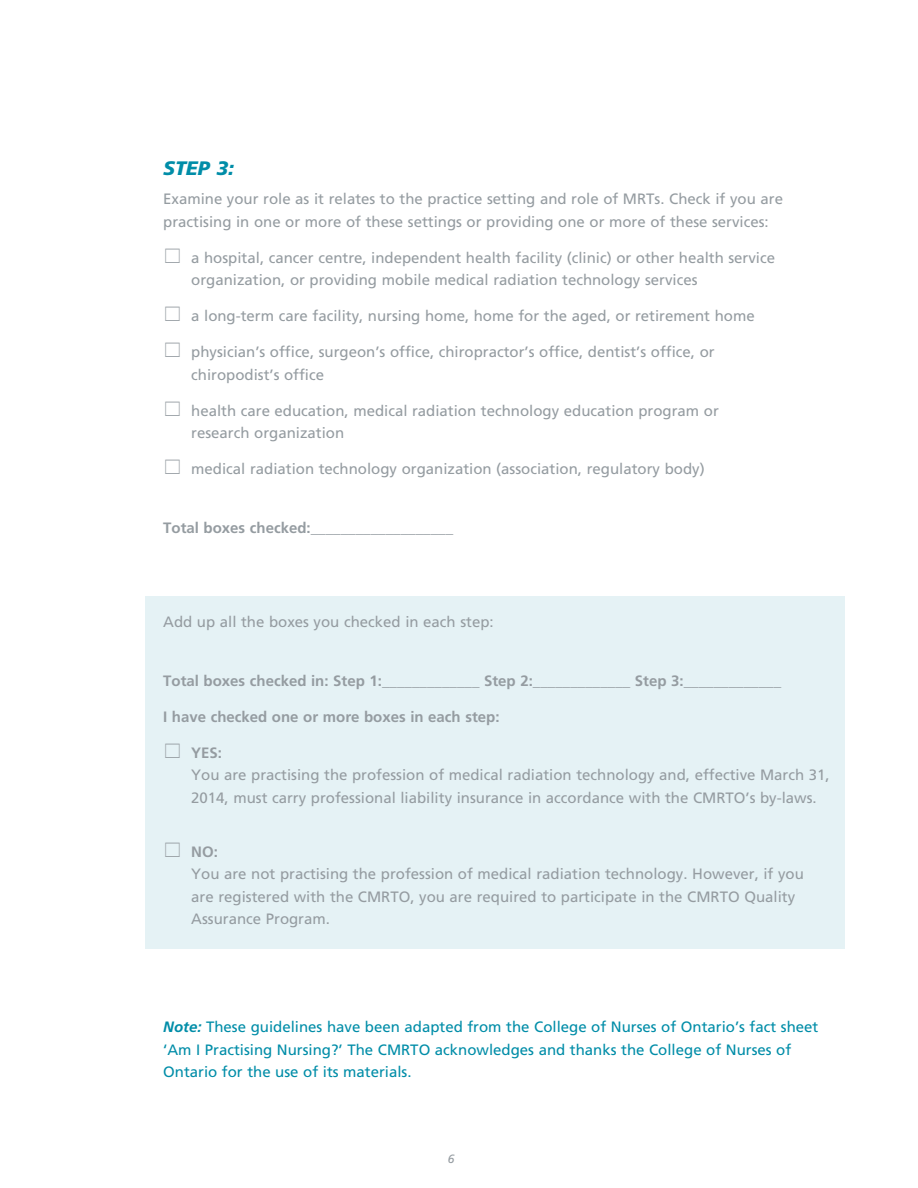
<style>
.page{position:relative;width:918px;height:1188px;background:#fff}
.page>*{position:absolute;margin:0;border:0;box-sizing:border-box;transform-origin:0 0}
.SuBs{font:italic 900 19.5px "Frutiger";color:#008da8}
.Body_Copy{font:15px/22.5px "Frutiger";color:#959ca1}
.Body_Copy-2{font:15px/22.5px "Frutiger";color:#008da8}
.Body_Copy-3{font:700 15px "Frutiger";color:#959ca1}
.t1{font:italic 12px "Frutiger";color:#959ca1}
.s1{font-weight:700}
.s2{font-weight:700;font-style:italic}
</style>
<div class="page">
<div style="left:145px;top:596px;width:700px;height:352px;background:#e5f2f5"></div>
<p class="SuBs" style="left:163px;top:157px;width:73px">STEP 3:</p>
<p class="Body_Copy" style="left:163px;top:188px;width:621px">Examine your role as it relates to the practice setting and role of MRTs. Check if you are practising in one or more of these settings or providing one or more of these services:</p>
<p class="Body_Copy" style="left:191px;top:247px;width:585px">a hospital, cancer centre, independent health facility (clinic) or other health service organization, or providing mobile medical radiation technology services</p>
<p class="Body_Copy" style="left:191px;top:305px;width:565px">a long-term care facility, nursing home, home for the aged, or retirement home</p>
<p class="Body_Copy" style="left:191px;top:341px;width:525px">physician’s office, surgeon’s office, chiropractor’s office, dentist’s office, or chiropodist’s office</p>
<p class="Body_Copy" style="left:191px;top:400px;width:529px">health care education, medical radiation technology education program or research organization</p>
<p class="Body_Copy" style="left:191px;top:458px;width:515px">medical radiation technology organization (association, regulatory body)</p>
<p class="Body_Copy" style="left:163px;top:517px;width:292px"><span class="s1">Total boxes checked:</span>___________________</p>
<p class="Body_Copy" style="left:163px;top:611px;width:332px">Add up all the boxes you checked in each step:</p>
<p class="Body_Copy" style="left:163px;top:670px;width:620px"><span class="s1">Total boxes checked in: Step 1:</span>_____________ <span class="s1">Step 2:</span>_____________ <span class="s1">Step 3:</span>_____________</p>
<p class="Body_Copy-3" style="left:163px;top:708px;width:338px">I have checked one or more boxes in each step:</p>
<p class="Body_Copy" style="left:191px;top:742px;width:640px"><span class="s1">YES:<br></span>You are practising the profession of medical radiation technology and, effective March 31,<br>2014, must carry professional liability insurance in accordance with the CMRTO’s by-laws.</p>
<p class="Body_Copy" style="left:191px;top:841px;width:614px"><span class="s1">NO:<br></span>You are not practising the profession of medical radiation technology. However, if you are registered with the CMRTO, you are required to participate in the CMRTO Quality Assurance Program.</p>
<p class="Body_Copy-2" style="left:163px;top:1016px;width:657px"><span class="s2">Note:</span> These guidelines have been adapted from the College of Nurses of Ontario’s fact sheet ‘Am I Practising Nursing?’ The CMRTO acknowledges and thanks the College of Nurses of<br>Ontario for the use of its materials.</p>
<p class="t1" style="left:448px;top:1151px;width:8px">6</p>
</div>
